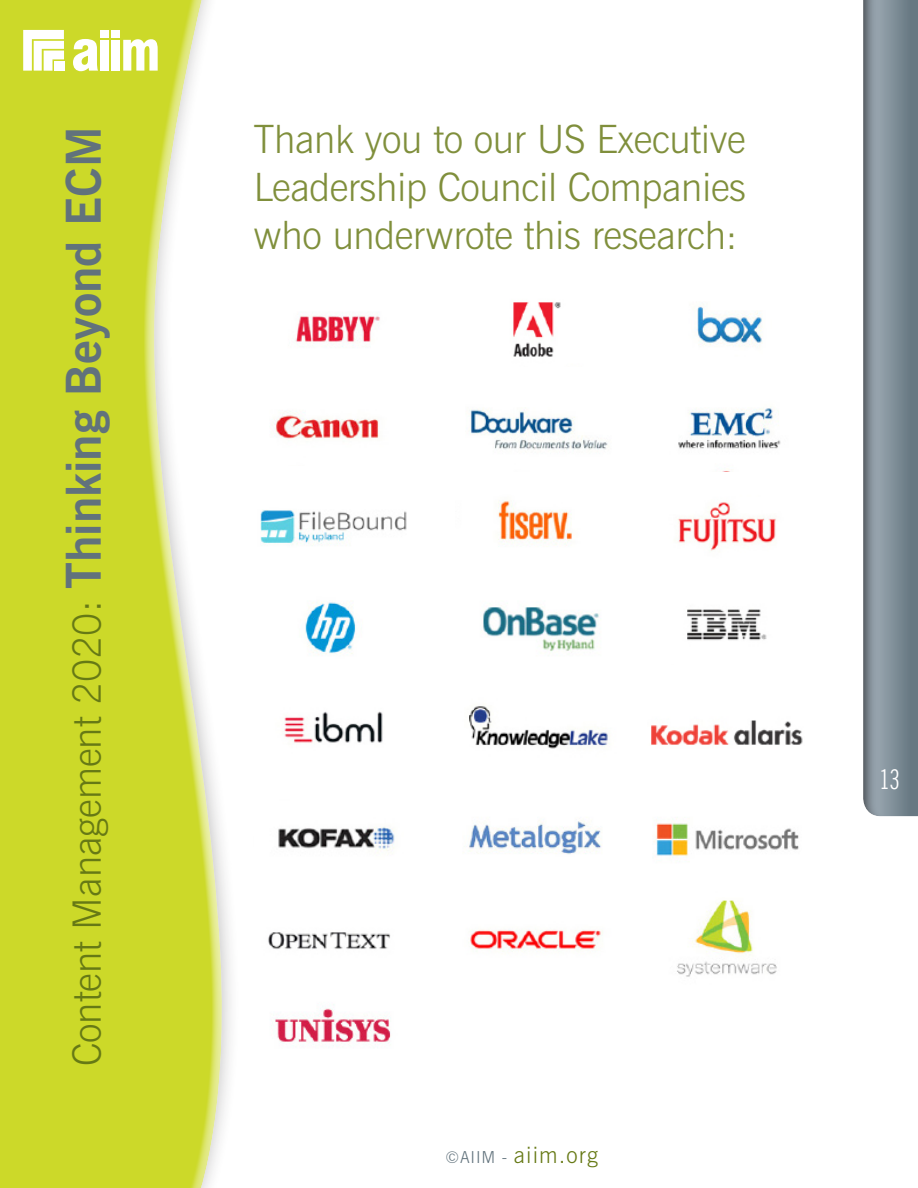
<style>
.page{position:relative;width:918px;height:1188px;background:#fff}
.page>*{position:absolute;margin:0;border:0;box-sizing:border-box;transform-origin:0 0}
.t1{font:300 39px/48px "News Gothic BT";letter-spacing:-.01em;color:#808f3c;text-align:justify}
.t2{font:300 39px "News Gothic BT";color:#667915}
.t3{font:extra-condensed 27px "News Gothic BT";color:#fff}
.t4{font:300 22.5px "News Gothic BT";letter-spacing:.05em;color:#667915}
.s1{font-weight:700;font-size:48px;color:#61727c}
.s2{font-size:16.5px;color:#61727c}
</style>
<div class="page">
<div style="left:861px;top:0;width:57px;height:818px;background:#231f20;opacity:.6"></div>
<div style="left:0;top:0;width:225px;height:1188px;background:#fff;opacity:.75"></div>
<div style="left:0;top:0;width:197px;height:1188px;background:#231f20;opacity:.75"></div>
<svg style="left:23px;top:30px;width:41px;height:41px"></svg>
<div style="left:54px;top:61px;width:10px;height:10px;background:#fff"></div>
<div style="left:100px;top:30px;width:8px;height:7px;background:#fff"></div>
<div style="left:112px;top:30px;width:8px;height:7px;background:#fff"></div>
<svg style="left:73px;top:39px;width:25px;height:32px"></svg>
<div style="left:100px;top:40px;width:8px;height:31px;background:#fff"></div>
<div style="left:112px;top:40px;width:8px;height:31px;background:#fff"></div>
<svg style="left:123px;top:39px;width:35px;height:32px"></svg>
<img style="left:513px;top:302px;width:48px;height:55px">
<img style="left:678px;top:408px;width:103px;height:64px">
<img style="left:470px;top:409px;width:138px;height:41px">
<img style="left:260px;top:510px;width:147px;height:35px">
<img style="left:498px;top:500px;width:74px;height:46px">
<img style="left:295px;top:315px;width:85px;height:32px">
<img style="left:696px;top:306px;width:66px;height:41px">
<img style="left:275px;top:411px;width:104px;height:28px">
<img style="left:678px;top:502px;width:98px;height:49px">
<img style="left:305px;top:602px;width:51px;height:53px">
<img style="left:483px;top:607px;width:116px;height:45px">
<img style="left:687px;top:609px;width:80px;height:32px">
<img style="left:284px;top:711px;width:99px;height:32px">
<img style="left:469px;top:706px;width:141px;height:43px">
<img style="left:651px;top:720px;width:152px;height:25px">
<img style="left:278px;top:827px;width:117px;height:26px">
<img style="left:469px;top:821px;width:133px;height:33px">
<img style="left:654px;top:820px;width:145px;height:40px">
<img style="left:268px;top:932px;width:123px;height:116px">
<img style="left:470px;top:930px;width:133px;height:22px">
<img style="left:677px;top:900px;width:100px;height:77px">
<p class="t2" style="left:63px;top:1066px;width:941px;rotate:-90deg">Content Management 2020: <span class="s1">Thinking Beyond ECM</span></p>
<p class="t1" style="left:253px;top:115px;width:494px">Thank you to our US Executive Leadership Council Companies who underwrote this research:</p>
<p class="t4" style="left:446px;top:1141px;width:154px"><span class="s2">©AIIM -</span> aiim.org</p>
<p class="t3" style="left:880px;top:763px;width:22px">13</p>
</div>
